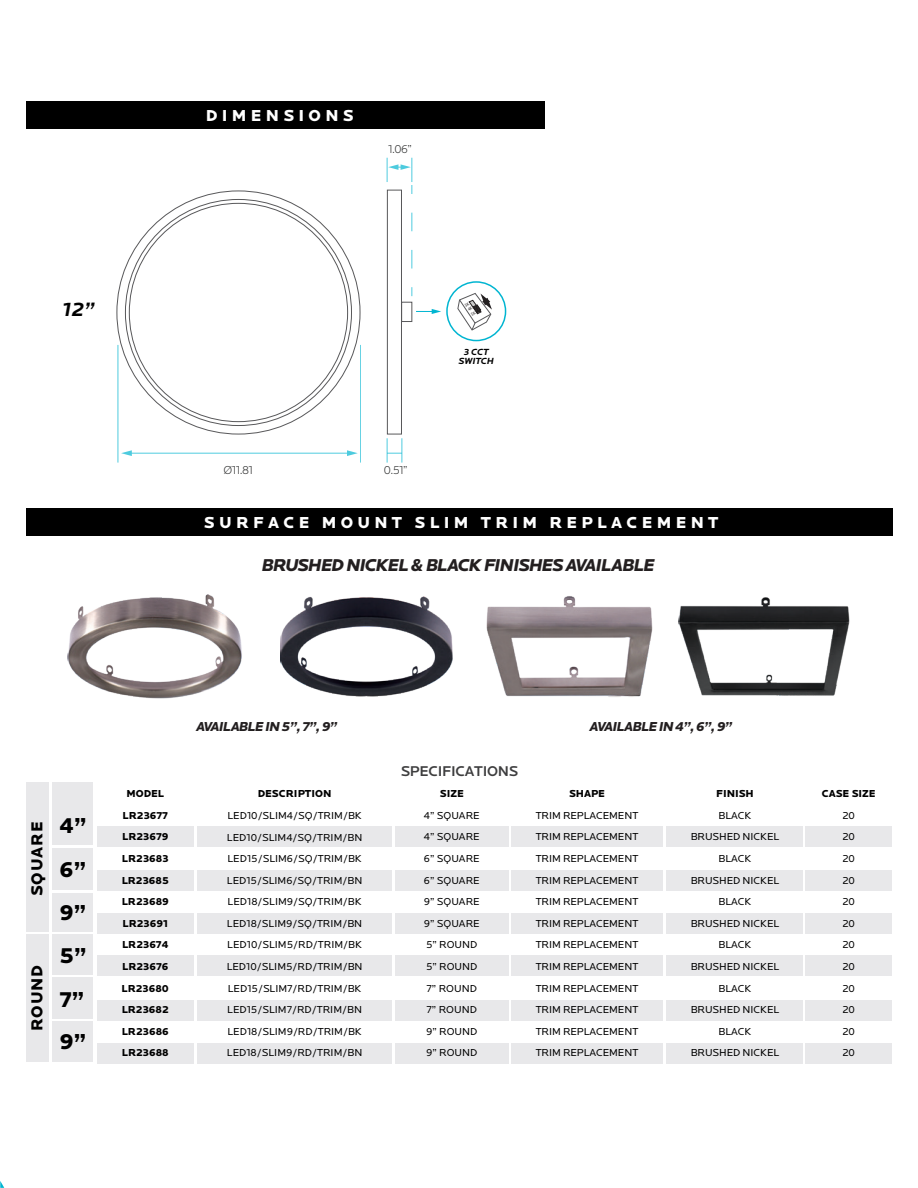
<style>
.page{position:relative;width:918px;height:1188px;background:#fff}
.page>*{position:absolute;margin:0;border:0;box-sizing:border-box;transform-origin:0 0}
.t1{font:900 22.5px/43.3px "Locator";color:#000;text-align:justify}
.t2{font:italic 700 20.1px "Locator";color:#000}
.t3{font:italic 900 17.85px "Locator";letter-spacing:-.05em;color:#231f20}
.t4{font:900 16.5px "Locator";letter-spacing:.26em;color:#fff}
.t5{font:900 16.5px "Locator";letter-spacing:.05em;color:#000}
.t6{font:500 14.7px "Locator";letter-spacing:-.02em;color:#3e3e3f}
.t7{font:italic 900 13.5px "Locator";letter-spacing:-.05em;color:#231f20}
.t8{font:300 12px "Locator";letter-spacing:-.05em;color:#313232}
.t9{font:10.5px/21.6px "Locator";letter-spacing:-.005em;color:#000;text-align:justify}
.t10{font:900 10.5px/21.6px "Locator";color:#000;text-align:center}
.t11{font:italic 700 9.3px/8.9px "Locator";letter-spacing:-.005em;color:#000;text-align:center}
.t12{font:4.65px/5.4px "Myriad Pro";color:#231f20;scale:.86 1}
</style>
<div class="page">
<svg style="left:0;top:1181px;width:4px;height:7px"></svg>
<div style="left:52px;top:1022px;width:41px;height:40px;background:#e8e8ea"></div>
<div style="left:52px;top:978px;width:41px;height:41px;background:#e8e8ea"></div>
<div style="left:52px;top:934px;width:41px;height:41px;background:#e8e8ea"></div>
<div style="left:52px;top:893px;width:41px;height:39px;background:#e8e8ea"></div>
<img style="left:280px;top:597px;width:173px;height:100px">
<img style="left:678px;top:597px;width:172px;height:99px">
<img style="left:486px;top:596px;width:167px;height:101px">
<img style="left:67px;top:594px;width:175px;height:105px">
<div style="left:197px;top:871px;width:194px;height:20px;background:#e8e8ea"></div>
<div style="left:395px;top:871px;width:113px;height:20px;background:#e8e8ea"></div>
<div style="left:97px;top:871px;width:97px;height:20px;background:#e8e8ea"></div>
<div style="left:805px;top:871px;width:87px;height:20px;background:#e8e8ea"></div>
<div style="left:511px;top:871px;width:152px;height:20px;background:#e8e8ea"></div>
<div style="left:666px;top:871px;width:136px;height:20px;background:#e8e8ea"></div>
<div style="left:197px;top:914px;width:194px;height:20px;background:#e8e8ea"></div>
<div style="left:395px;top:914px;width:113px;height:20px;background:#e8e8ea"></div>
<div style="left:97px;top:914px;width:97px;height:20px;background:#e8e8ea"></div>
<div style="left:805px;top:914px;width:87px;height:20px;background:#e8e8ea"></div>
<div style="left:511px;top:914px;width:152px;height:20px;background:#e8e8ea"></div>
<div style="left:666px;top:914px;width:136px;height:20px;background:#e8e8ea"></div>
<div style="left:395px;top:827px;width:113px;height:20px;background:#e8e8ea"></div>
<div style="left:197px;top:827px;width:194px;height:20px;background:#e8e8ea"></div>
<div style="left:97px;top:827px;width:97px;height:20px;background:#e8e8ea"></div>
<div style="left:805px;top:827px;width:87px;height:20px;background:#e8e8ea"></div>
<div style="left:511px;top:827px;width:152px;height:20px;background:#e8e8ea"></div>
<div style="left:666px;top:827px;width:136px;height:20px;background:#e8e8ea"></div>
<div style="left:395px;top:956px;width:113px;height:20px;background:#e8e8ea"></div>
<div style="left:197px;top:956px;width:194px;height:20px;background:#e8e8ea"></div>
<div style="left:97px;top:956px;width:97px;height:20px;background:#e8e8ea"></div>
<div style="left:805px;top:956px;width:87px;height:20px;background:#e8e8ea"></div>
<div style="left:511px;top:956px;width:152px;height:20px;background:#e8e8ea"></div>
<div style="left:666px;top:956px;width:136px;height:20px;background:#e8e8ea"></div>
<div style="left:395px;top:1000px;width:113px;height:20px;background:#e8e8ea"></div>
<div style="left:197px;top:1000px;width:194px;height:20px;background:#e8e8ea"></div>
<div style="left:97px;top:1000px;width:97px;height:20px;background:#e8e8ea"></div>
<div style="left:805px;top:1000px;width:87px;height:20px;background:#e8e8ea"></div>
<div style="left:511px;top:1000px;width:152px;height:20px;background:#e8e8ea"></div>
<div style="left:666px;top:1000px;width:136px;height:20px;background:#e8e8ea"></div>
<div style="left:395px;top:1043px;width:113px;height:21px;background:#e8e8ea"></div>
<div style="left:197px;top:1043px;width:194px;height:21px;background:#e8e8ea"></div>
<div style="left:97px;top:1043px;width:97px;height:21px;background:#e8e8ea"></div>
<div style="left:805px;top:1043px;width:87px;height:21px;background:#e8e8ea"></div>
<div style="left:511px;top:1043px;width:152px;height:21px;background:#e8e8ea"></div>
<div style="left:666px;top:1043px;width:136px;height:21px;background:#e8e8ea"></div>
<div style="left:26px;top:101px;width:518px;height:28px;background:#000"></div>
<div style="left:26px;top:508px;width:866px;height:27px;background:#000"></div>
<div style="left:52px;top:848px;width:41px;height:41px;background:#e8e8ea"></div>
<div style="left:52px;top:782px;width:41px;height:63px;background:#e8e8ea"></div>
<div style="left:26px;top:934px;width:23px;height:128px;background:#e8e8ea"></div>
<div style="left:26px;top:782px;width:23px;height:150px;background:#e8e8ea"></div>
<hr style="left:118px;top:345px;width:1px;height:118px;background:#00b5d1">
<hr style="left:360px;top:345px;width:1px;height:118px;background:#00b5d1">
<hr style="left:130px;top:453px;width:219px;height:1px;background:#00b5d1">
<svg style="left:347px;top:450px;width:11px;height:6px"></svg>
<svg style="left:121px;top:450px;width:11px;height:6px"></svg>
<svg style="left:387px;top:438px;width:16px;height:25px"></svg>
<svg style="left:412px;top:213px;width:1px;height:56px"></svg>
<svg style="left:387px;top:158px;width:26px;height:36px"></svg>
<div style="left:387px;top:190px;width:15px;height:244px;border:1px solid #58585a"></div>
<div style="left:401px;top:302px;width:11px;height:20px;border:1px solid #58585a"></div>
<div style="left:446px;top:281px;width:60px;height:60px;border:2px solid #00b5d1;border-radius:50%"></div>
<svg style="left:457px;top:293px;width:35px;height:38px"></svg>
<svg style="left:416px;top:309px;width:25px;height:5px"></svg>
<h3 class="t4" style="left:206px;top:106px;width:149px">DIMENSIONS</h3>
<p class="t8" style="left:388px;top:143px;width:25px">1.06”</p>
<h2 class="t2" style="left:62px;top:298px;width:34px">12”</h2>
<p class="t12" style="left:464px;top:303px;width:8px;rotate:-30deg">3K<br>4K<br>5K</p>
<p class="t11" style="left:459px;top:348px;width:37px">3 CCT<br>SWITCH</p>
<p class="t8" style="left:224px;top:464px;width:31px">Ø11.81</p>
<p class="t8" style="left:384px;top:464px;width:25px">0.51”</p>
<h3 class="t4" style="left:204px;top:512px;width:516px">SURFACE MOUNT SLIM TRIM REPLACEMENT</h3>
<h3 class="t3" style="left:261px;top:555px;width:395px">BRUSHED NICKEL &amp; BLACK FINISHES AVAILABLE</h3>
<h3 class="t5" style="left:27px;top:896px;width:76px;rotate:-90deg">SQUARE</h3>
<h3 class="t5" style="left:27px;top:1031px;width:68px;rotate:-90deg">ROUND</h3>
<h1 class="t1" style="left:60px;top:804px;width:29px">4” 6” 9” 5” 7” 9”</h1>
<p class="t10" style="left:122px;top:783px;width:49px">MODEL<br>LR23677<br>LR23679<br>LR23683<br>LR23685<br>LR23689<br>LR23691<br>LR23674<br>LR23676<br>LR23680<br>LR23682<br>LR23686<br>LR23688</p>
<p class="t7" style="left:196px;top:718px;width:143px">AVAILABLE IN 5”, 7”, 9”</p>
<p class="t7" style="left:590px;top:718px;width:144px">AVAILABLE IN 4”, 6”, 9”</p>
<p class="t10" style="left:258px;top:783px;width:75px">DESCRIPTION</p>
<p class="t9" style="left:227px;top:805px;width:137px">LED10/SLIM4/SQ/TRIM/BK LED10/SLIM4/SQ/TRIM/BN LED15/SLIM6/SQ/TRIM/BK LED15/SLIM6/SQ/TRIM/BN LED18/SLIM9/SQ/TRIM/BK LED18/SLIM9/SQ/TRIM/BN LED10/SLIM5/RD/TRIM/BK LED10/SLIM5/RD/TRIM/BN LED15/SLIM7/RD/TRIM/BK LED15/SLIM7/RD/TRIM/BN LED18/SLIM9/RD/TRIM/BK LED18/SLIM9/RD/TRIM/BN</p>
<h3 class="t6" style="left:401px;top:763px;width:119px">SPECIFICATIONS</h3>
<p class="t10" style="left:440px;top:783px;width:26px">SIZE</p>
<p class="t9" style="left:424px;top:805px;width:57px;text-align:left">4” SQUARE<br>4” SQUARE<br>6” SQUARE<br>6” SQUARE<br>9” SQUARE<br>9” SQUARE<br>5” ROUND<br>5” ROUND<br>7” ROUND<br>7” ROUND<br>9” ROUND<br>9” ROUND</p>
<p class="t10" style="left:569px;top:783px;width:37px">SHAPE</p>
<p class="t9" style="left:536px;top:805px;width:104px">TRIM REPLACEMENT TRIM REPLACEMENT TRIM REPLACEMENT TRIM REPLACEMENT TRIM REPLACEMENT TRIM REPLACEMENT TRIM REPLACEMENT TRIM REPLACEMENT TRIM REPLACEMENT TRIM REPLACEMENT TRIM REPLACEMENT TRIM REPLACEMENT</p>
<p class="t10" style="left:716px;top:783px;width:39px">FINISH</p>
<p class="t9" style="left:691px;top:805px;width:90px;text-align:center">BLACK<br>BRUSHED NICKEL<br>BLACK<br>BRUSHED NICKEL<br>BLACK<br>BRUSHED NICKEL<br>BLACK<br>BRUSHED NICKEL<br>BLACK<br>BRUSHED NICKEL<br>BLACK<br>BRUSHED NICKEL</p>
<p class="t10" style="left:822px;top:783px;width:55px">CASE SIZE</p>
<p class="t9" style="left:842px;top:805px;width:14px">20<br>20<br>20<br>20<br>20<br>20<br>20<br>20<br>20<br>20<br>20<br>20</p>
</div>
